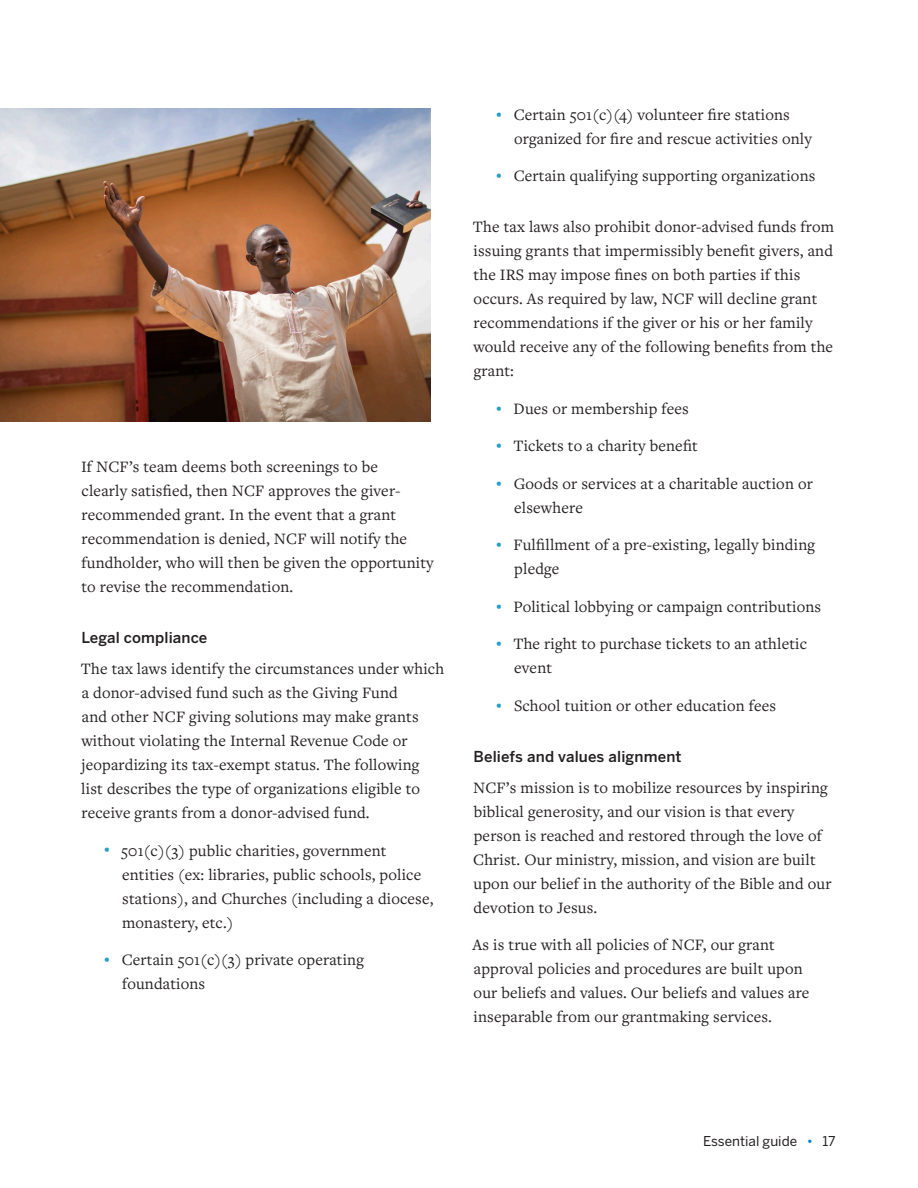
<style>
.page{position:relative;width:918px;height:1188px;background:#fff}
.page>*{position:absolute;margin:0;border:0;box-sizing:border-box;transform-origin:0 0}
.Freight_Book_body{font:16.5px/24px "Freight Text";letter-spacing:.01em;color:#231f20}
.Header_3_-_Benton_Me{font:500 15px "Benton Sans";letter-spacing:.01em;color:#231f20}
.t1{font:13.5px "Benton Sans";color:#231f20}
.s1{font-family:"Benton Sans";font-size:18px;color:#249ecd}
.s2{color:#0082c8}
</style>
<div class="page">
<img style="left:0;top:108px;width:431px;height:314px">
<p class="Freight_Book_body" style="left:81px;top:455px;width:354px">If NCF’s team deems both screenings to be<br>clearly satisfied, then NCF approves the giver&shy;recommended grant. In the event that a grant recommendation is denied, NCF will notify the fundholder, who will then be given the opportunity to revise the recommendation.</p>
<p class="Header_3_-_Benton_Me" style="left:82px;top:629px;width:127px">Legal compliance</p>
<p class="Freight_Book_body" style="left:81px;top:656px;width:365px">The tax laws identify the circumstances under which a donor-advised fund such as the Giving Fund<br>and other NCF giving solutions may make grants without violating the Internal Revenue Code or jeopardizing its tax-exempt status. The following list describes the type of organizations eligible to receive grants from a donor-advised fund.</p>
<p class="Freight_Book_body" style="left:122px;top:838px;width:313px;text-indent:-19px"><span class="s1">•</span> 501(c)(3) public charities, government entities (ex: libraries, public schools, police stations), and Churches (including a diocese, monastery, etc.)</p>
<p class="Freight_Book_body" style="left:122px;top:947px;width:243px;text-indent:-19px"><span class="s1">•</span> Certain 501(c)(3) private operating foundations</p>
<p class="Freight_Book_body" style="left:514px;top:102px;width:299px;text-indent:-19px"><span class="s1">•</span> Certain 501(c)(4) volunteer fire stations organized for fire and rescue activities only</p>
<p class="Freight_Book_body" style="left:495px;top:164px;width:322px"><span class="s1">•</span> Certain qualifying supporting organizations</p>
<p class="Freight_Book_body" style="left:473px;top:215px;width:363px">The tax laws also prohibit donor-advised funds from issuing grants that impermissibly benefit givers, and the IRS may impose fines on both parties if this occurs. As required by law, NCF will decline grant recommendations if the giver or his or her family would receive any of the following benefits from the grant:</p>
<p class="Freight_Book_body" style="left:495px;top:396px;width:196px"><span class="s1">•</span> Dues or membership fees</p>
<p class="Freight_Book_body" style="left:495px;top:434px;width:205px"><span class="s1">•</span> Tickets to a charity benefit</p>
<p class="Freight_Book_body" style="left:514px;top:471px;width:300px;text-indent:-19px"><span class="s1">•</span> Goods or services at a charitable auction or elsewhere</p>
<p class="Freight_Book_body" style="left:514px;top:533px;width:302px;text-indent:-20px"><span class="s1">•</span> Fulfillment of a pre-existing, legally binding pledge</p>
<p class="Freight_Book_body" style="left:495px;top:594px;width:328px"><span class="s1">•</span> Political lobbying or campaign contributions</p>
<p class="Freight_Book_body" style="left:514px;top:632px;width:294px;text-indent:-19px"><span class="s1">•</span> The right to purchase tickets to an athletic event</p>
<p class="Freight_Book_body" style="left:495px;top:693px;width:283px"><span class="s1">•</span> School tuition or other education fees</p>
<p class="Header_3_-_Benton_Me" style="left:474px;top:747px;width:210px">Beliefs and values alignment</p>
<p class="Freight_Book_body" style="left:473px;top:775px;width:360px">NCF’s mission is to mobilize resources by inspiring biblical generosity, and our vision is that every person is reached and restored through the love of Christ. Our ministry, mission, and vision are built upon our belief in the authority of the Bible and our devotion to Jesus.</p>
<p class="Freight_Book_body" style="left:472px;top:932px;width:339px">As is true with all policies of NCF, our grant approval policies and procedures are built upon our beliefs and values. Our beliefs and values are inseparable from our grantmaking services.</p>
<p class="t1" style="left:703px;top:1133px;width:134px">Essential guide <span class="s2">•</span> 17</p>
</div>
